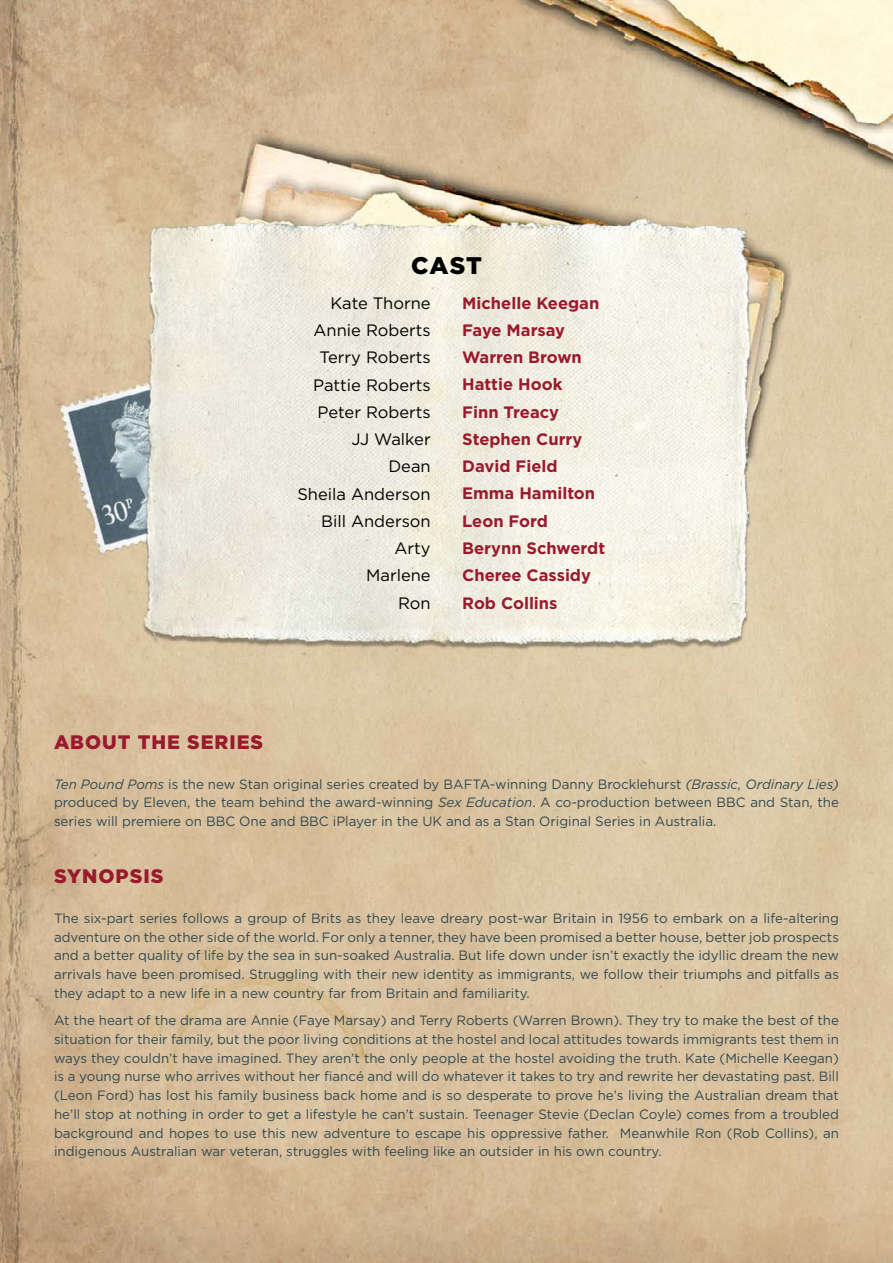
<style>
.page{position:relative;width:893px;height:1263px;background:#fff}
.page>*{position:absolute;margin:0;border:0;box-sizing:border-box;transform-origin:0 0}
.t1{font:900 24px "Gotham";color:#000}
.t2{font:900 19.5px "Gotham";letter-spacing:.05em;color:#991a2d}
.t3{font:700 16.5px/27.3px "Gotham";color:#991a2d}
.t4{font:16.5px/27.3px "Gotham";color:#000;text-align:right}
.t5{font:13.5px/18.8px "Gotham";color:#32494f;text-align:justify}
.s1{font-style:italic}
</style>
<div class="page">
<img style="left:0;top:0;width:893px;height:1262px">
<h1 class="t1" style="left:411px;top:251px;width:72px">CAST</h1>
<p class="t4" style="left:297px;top:289px;width:135px">Kate Thorne<br>Annie Roberts<br>Terry Roberts<br>Pattie Roberts<br>Peter Roberts<br>JJ Walker<br>Dean<br>Sheila Anderson<br>Bill Anderson<br>Arty<br>Marlene<br>Ron</p>
<p class="t3" style="left:462px;top:289px;width:144px">Michelle Keegan<br>Faye Marsay<br>Warren Brown<br>Hattie Hook<br>Finn Treacy<br>Stephen Curry<br>David Field<br>Emma Hamilton<br>Leon Ford<br>Berynn Schwerdt<br>Cheree Cassidy<br>Rob Collins</p>
<h2 class="t2" style="left:54px;top:731px;width:211px">ABOUT THE SERIES</h2>
<p class="t5" style="left:54px;top:774px;width:786px"><span class="s1">Ten Pound Poms</span> is the new Stan original series created by BAFTA-winning Danny Brocklehurst <span class="s1">(Brassic, Ordinary Lies) </span>produced by Eleven, the team behind the award-winning <span class="s1">Sex Education</span>. A co-production between BBC and Stan, the series will premiere on BBC One and BBC iPlayer in the UK and as a Stan Original Series in Australia.</p>
<h2 class="t2" style="left:54px;top:865px;width:111px">SYNOPSIS</h2>
<p class="t5" style="left:54px;top:908px;width:786px">The six-part series follows a group of Brits as they leave dreary post-war Britain in 1956 to embark on a life-altering adventure on the other side of the world. For only a tenner, they have been promised a better house, better job prospects and a better quality of life by the sea in sun-soaked Australia. But life down under isn’t exactly the idyllic dream the new arrivals have been promised. Struggling with their new identity as immigrants, we follow their triumphs and pitfalls as they adapt to a new life in a new country far from Britain and familiarity.</p>
<p class="t5" style="left:54px;top:1011px;width:786px">At the heart of the drama are Annie (Faye Marsay) and Terry Roberts (Warren Brown). They try to make the best of the situation for their family, but the poor living conditions at the hostel and local attitudes towards immigrants test them in ways they couldn’t have imagined. They aren’t the only people at the hostel avoiding the truth. Kate (Michelle Keegan) is a young nurse who arrives without her fiancé and will do whatever it takes to try and rewrite her devastating past. Bill (Leon Ford) has lost his family business back home and is so desperate to prove he’s living the Australian dream that he’ll stop at nothing in order to get a lifestyle he can’t sustain. Teenager Stevie (Declan Coyle) comes from a troubled background and hopes to use this new adventure to escape his oppressive father. Meanwhile Ron (Rob Collins), an indigenous Australian war veteran, struggles with feeling like an outsider in his own country.</p>
</div>
